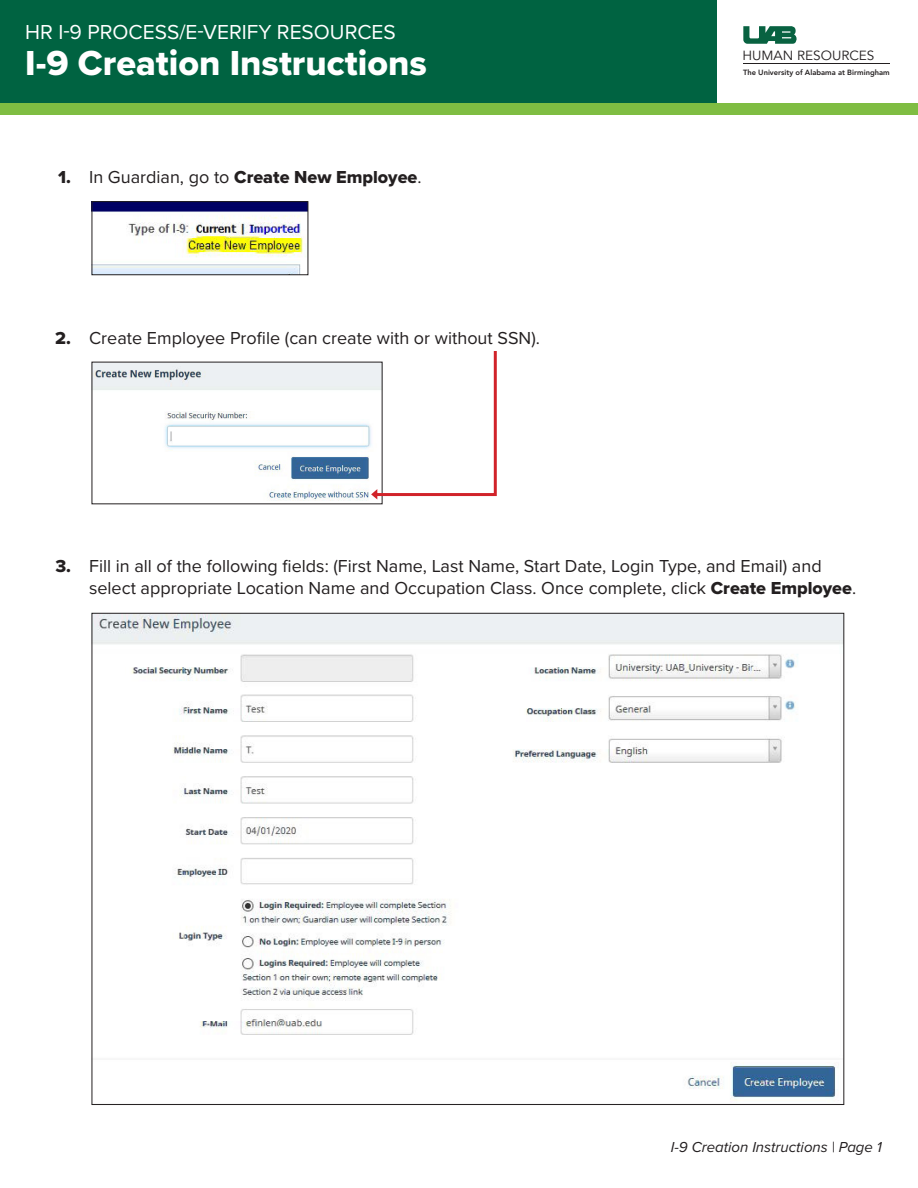
<style>
.page{position:relative;width:918px;height:1188px;background:#fff}
.page>*{position:absolute;margin:0;border:0;box-sizing:border-box;transform-origin:0 0}
.t1{font:36px "Proxima Nova Extrabld";color:#fff}
.t2{font:21px "Proxima Nova";color:#fff}
.t3{font:18px/21.6px "Proxima Nova";color:#231f20}
.t4{font:18px "Proxima Nova Extrabld";color:#231f20}
.t5{font:italic 15px "Proxima Nova";color:#231f20}
.t6{font:13.2px "Avenir LT Std";color:#231f20}
.t7{font:800 7.5px "Avenir LT Std";color:#231f20}
.s1{font-family:"Proxima Nova"}
.s2{font-family:"Proxima Nova Extrabld"}
</style>
<div class="page">
<div style="left:0;top:0;width:716px;height:103px;background:#006341"></div>
<div style="left:0;top:103px;width:918px;height:12px;background:#7fbd42"></div>
<svg style="left:743px;top:26px;width:54px;height:18px"></svg>
<hr style="left:743px;top:64px;width:147px;height:1px;background:#231f20">
<img style="left:94px;top:203px;width:212px;height:70px">
<div style="left:92px;top:201px;width:216px;height:74px;border:1px solid #231f20"></div>
<img style="left:94px;top:364px;width:277px;height:137px">
<img style="left:94px;top:615px;width:748px;height:486px">
<svg style="left:371px;top:351px;width:126px;height:149px"></svg>
<p class="t2" style="left:25px;top:16px;width:372px">HR I-9 PROCESS/E-VERIFY RESOURCES</p>
<p class="t1" style="left:25px;top:36px;width:403px">I-9 Creation Instructions</p>
<p class="t4" style="left:58px;top:164px;width:14px">1.</p>
<p class="t4" style="left:89px;top:164px;width:334px"><span class="s1">In Guardian, go to</span> Create New Employee<span class="s1">.</span></p>
<p class="t4" style="left:55px;top:324px;width:17px">2.</p>
<p class="t3" style="left:89px;top:326px;width:452px">Create Employee Profile (can create with or without SSN).</p>
<p class="t6" style="left:742px;top:47px;width:134px">HUMAN RESOURCES</p>
<p class="t7" style="left:743px;top:68px;width:148px">The University of Alabama at Birmingham</p>
<p class="t4" style="left:55px;top:553px;width:17px">3.</p>
<p class="t3" style="left:89px;top:555px;width:769px">Fill in all of the following fields: (First Name, Last Name, Start Date, Login Type, and Email) and select appropriate Location Name and Occupation Class. Once complete, click <span class="s2">Create Employee</span>.</p>
<p class="t5" style="left:671px;top:1136px;width:213px">I-9 Creation Instructions | Page 1</p>
</div>
